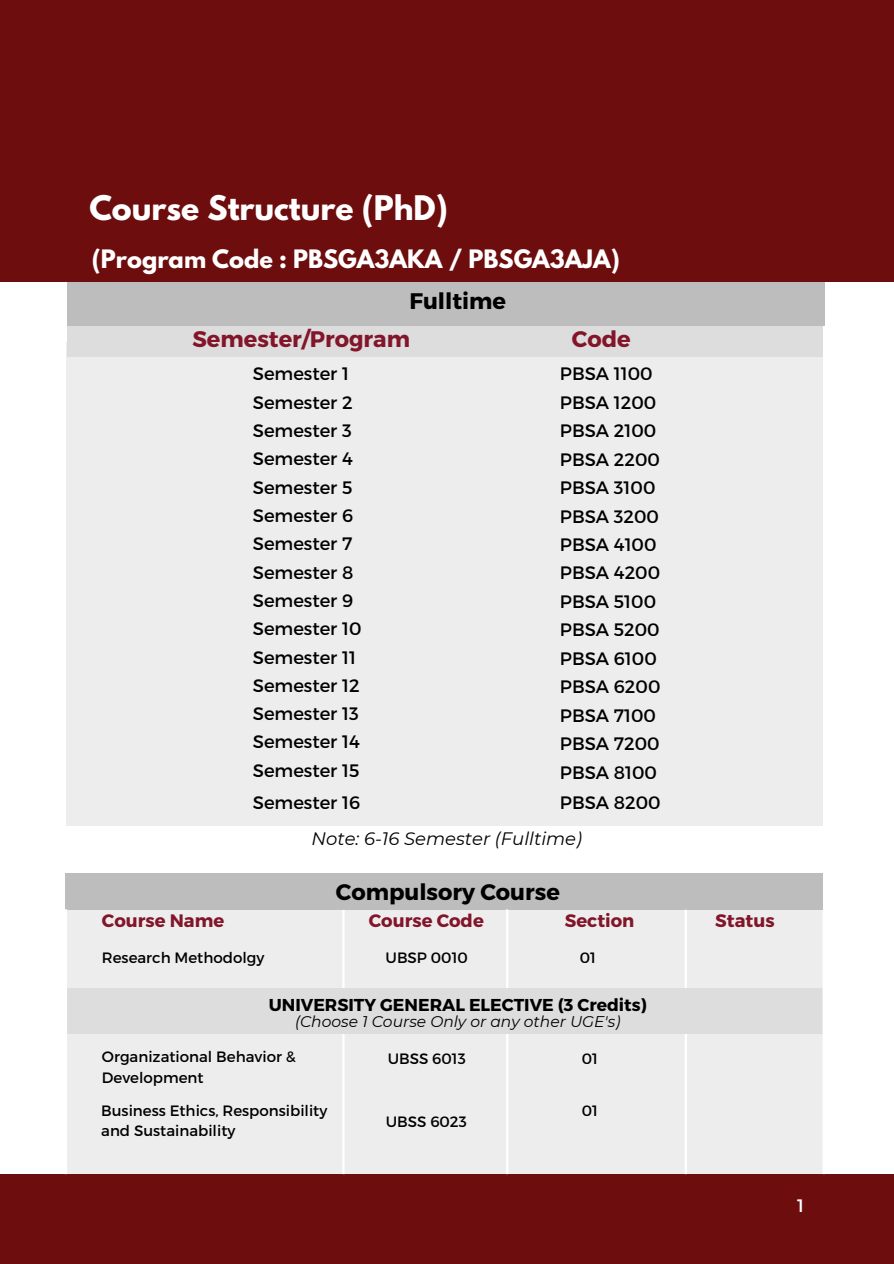
<style>
.page{position:relative;width:894px;height:1264px;background:#fff}
.page>*{position:absolute;margin:0;border:0;box-sizing:border-box;transform-origin:0 0}
.t1{font:700 30px "League Spartan";color:#fff}
.t2{font:700 22.5px "League Spartan";color:#fff}
.t3{font:700 22.5px "Montserrat";color:#000}
.t4{font:700 22.5px "Montserrat";color:#83152a}
.t5{font:18px "Montserrat";color:#000}
.t6{font:700 18px "Montserrat";color:#83152a}
.t7{font:italic 18px "Montserrat";color:#000}
.t8{font:18px "Montserrat";color:#fff}
.t9{font:700 17.25px "Montserrat";color:#000}
.t10{font:italic 15.45px "Montserrat";color:#000}
.t11{font:15px/20.2px "Montserrat";color:#000}
</style>
<div class="page">
<div style="left:66px;top:343px;width:756px;height:483px;background:#ededed"></div>
<div style="left:67px;top:319px;width:755px;height:38px;background:#ddd"></div>
<div style="left:67px;top:282px;width:757px;height:43px;background:#bdbdbd"></div>
<div style="left:65px;top:872px;width:757px;height:38px;background:#bdbdbd"></div>
<div style="left:66px;top:910px;width:756px;height:264px;background:#ededed"></div>
<div style="left:0;top:0;width:893px;height:278px;background:#6d0d0d"></div>
<div style="left:0;top:1174px;width:893px;height:89px;background:#6d0d0d"></div>
<hr style="left:342px;top:910px;width:2px;height:264px;background:#fff">
<hr style="left:506px;top:909px;width:2px;height:265px;background:#fff">
<hr style="left:684px;top:909px;width:2px;height:265px;background:#fff">
<div style="left:67px;top:988px;width:755px;height:45px;background:#ddd"></div>
<hr style="left:65px;top:909px;width:2px;height:265px;background:#fff">
<h5 class="t1" style="left:89px;top:193px;width:360px">Course Structure (PhD)</h5>
<h2 class="t2" style="left:92px;top:248px;width:529px">(Program Code : PBSGA3AKA / PBSGA3AJA)</h2>
<h1 class="t3" style="left:409px;top:286px;width:98px">Fulltime</h1>
<h2 class="t4" style="left:192px;top:324px;width:219px">Semester/Program</h2>
<h2 class="t4" style="left:571px;top:324px;width:60px">Code</h2>
<h5 class="t5" style="left:253px;top:362px;width:98px">Semester 1</h5>
<h2 class="t5" style="left:560px;top:362px;width:94px">PBSA 1100</h2>
<h5 class="t5" style="left:253px;top:390px;width:101px">Semester 2</h5>
<h3 class="t5" style="left:560px;top:390px;width:98px">PBSA 1200</h3>
<h5 class="t5" style="left:253px;top:419px;width:100px">Semester 3</h5>
<h3 class="t5" style="left:560px;top:419px;width:98px">PBSA 2100</h3>
<h5 class="t5" style="left:253px;top:447px;width:101px">Semester 4</h5>
<h3 class="t5" style="left:560px;top:447px;width:101px">PBSA 2200</h3>
<h5 class="t5" style="left:253px;top:475px;width:101px">Semester 5</h5>
<h3 class="t5" style="left:560px;top:476px;width:97px">PBSA 3100</h3>
<h5 class="t5" style="left:253px;top:504px;width:102px">Semester 6</h5>
<h3 class="t5" style="left:560px;top:504px;width:101px">PBSA 3200</h3>
<h5 class="t5" style="left:253px;top:532px;width:101px">Semester 7</h5>
<h3 class="t5" style="left:560px;top:533px;width:98px">PBSA 4100</h3>
<h3 class="t5" style="left:253px;top:560px;width:102px">Semester 8</h3>
<h3 class="t5" style="left:560px;top:561px;width:102px">PBSA 4200</h3>
<h5 class="t5" style="left:253px;top:588px;width:102px">Semester 9</h5>
<h3 class="t5" style="left:560px;top:589px;width:98px">PBSA 5100</h3>
<h5 class="t5" style="left:253px;top:617px;width:110px">Semester 10</h5>
<h3 class="t5" style="left:560px;top:618px;width:101px">PBSA 5200</h3>
<h5 class="t5" style="left:253px;top:645px;width:105px">Semester 11</h5>
<h3 class="t5" style="left:560px;top:646px;width:98px">PBSA 6100</h3>
<h5 class="t5" style="left:253px;top:673px;width:108px">Semester 12</h5>
<h3 class="t5" style="left:560px;top:675px;width:102px">PBSA 6200</h3>
<h5 class="t5" style="left:253px;top:702px;width:107px">Semester 13</h5>
<h3 class="t5" style="left:560px;top:703px;width:97px">PBSA 7100</h3>
<h5 class="t5" style="left:253px;top:730px;width:108px">Semester 14</h5>
<h3 class="t5" style="left:560px;top:732px;width:101px">PBSA 7200</h3>
<h5 class="t5" style="left:253px;top:758px;width:108px">Semester 15</h5>
<h5 class="t5" style="left:253px;top:791px;width:109px">Semester 16</h5>
<h5 class="t7" style="left:311px;top:827px;width:272px">Note: 6-16 Semester (Fulltime)</h5>
<h3 class="t5" style="left:560px;top:760px;width:98px">PBSA 8100</h3>
<h3 class="t5" style="left:560px;top:791px;width:102px">PBSA 8200</h3>
<h2 class="t3" style="left:336px;top:877px;width:225px">Compulsory Course</h2>
<h4 class="t6" style="left:102px;top:908px;width:124px">Course Name</h4>
<h4 class="t6" style="left:369px;top:908px;width:116px">Course Code</h4>
<h4 class="t6" style="left:564px;top:908px;width:71px">Section</h4>
<h4 class="t6" style="left:715px;top:908px;width:61px">Status</h4>
<p class="t11" style="left:385px;top:946px;width:84px">UBSP 0010</p>
<h6 class="t11" style="left:579px;top:946px;width:18px">01</h6>
<p class="t11" style="left:102px;top:946px;width:164px">Research Methodolgy</p>
<p class="t9" style="left:269px;top:993px;width:379px">UNIVERSITY GENERAL ELECTIVE (3 Credits)</p>
<h4 class="t10" style="left:295px;top:1011px;width:327px">(Choose 1 Course Only or any other UGE's)</h4>
<h6 class="t11" style="left:102px;top:1046px;width:195px">Organizational Behavior &amp;<br>Development</h6>
<p class="t11" style="left:101px;top:1099px;width:227px">Business Ethics, Responsibility and Sustainability</p>
<h6 class="t11" style="left:387px;top:1047px;width:80px">UBSS 6013</h6>
<p class="t11" style="left:385px;top:1110px;width:83px">UBSS 6023</p>
<p class="t11" style="left:581px;top:1047px;width:18px">01</p>
<p class="t11" style="left:581px;top:1099px;width:18px">01</p>
<p class="t8" style="left:797px;top:1193px;width:8px">1</p>
</div>
